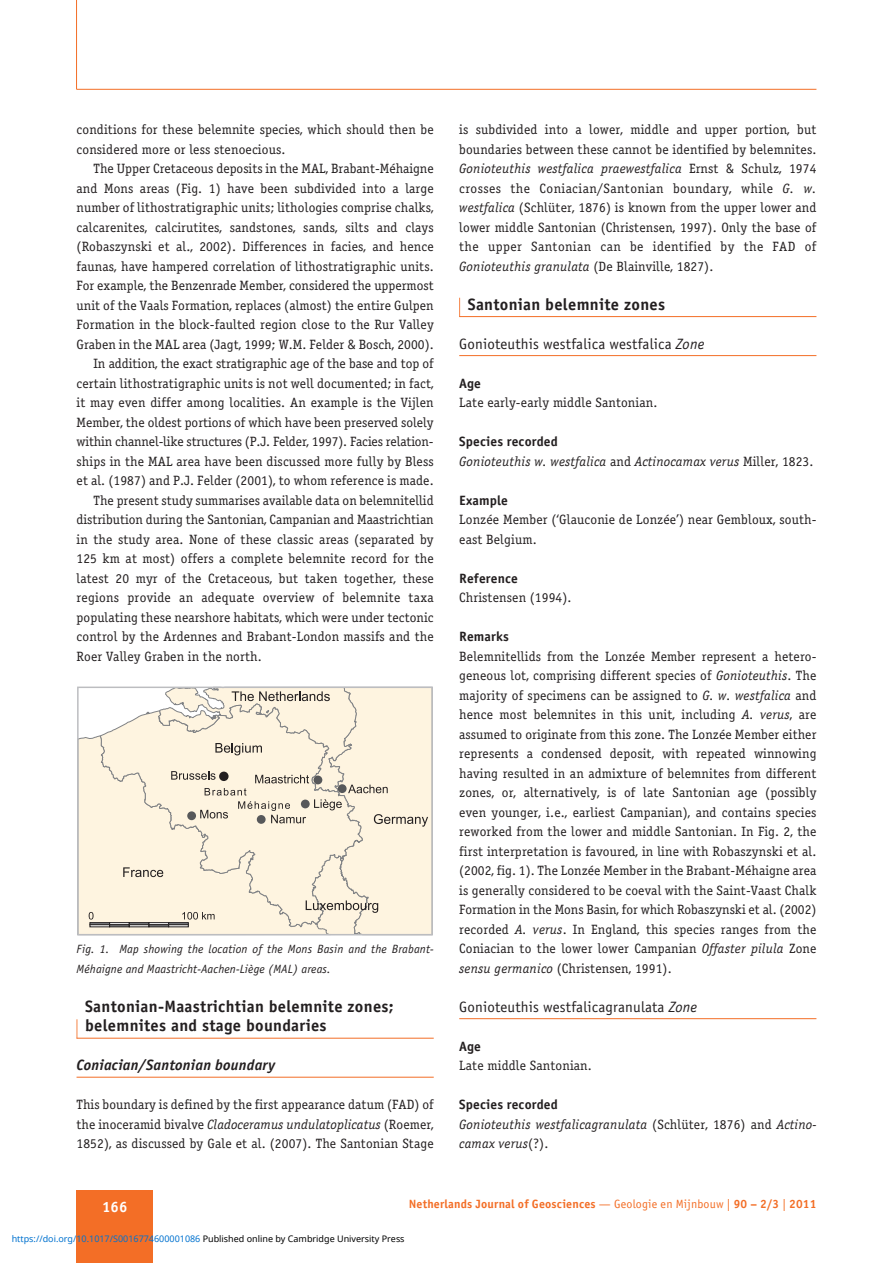
<style>
.page{position:relative;width:893px;height:1263px;background:#fff}
.page>*{position:absolute;margin:0;border:0;box-sizing:border-box;transform-origin:0 0}
.t1{font:16.5px/19.5px "Officina Sans Bold ITC";letter-spacing:.02em;color:#231f20}
.t2{font:15px "Officina Sans Book ITC";letter-spacing:.01em;color:#231f20}
.t3{font:italic 15px "Officina Sans Bold ITC";letter-spacing:.01em;color:#231f20}
.t4{font:15px "Officina Sans Bold ITC";color:#fff}
.t5{font:13.5px/19.5px "Officina Serif Book ITC";letter-spacing:.01em;color:#231f20;text-align:justify}
.t6{font:italic 13.5px/19.5px "Officina Serif Book ITC";letter-spacing:.01em;color:#231f20}
.t7{font:13.5px "Officina Serif Book ITC";letter-spacing:-.01em;color:#231f20}
.t8{font:13.5px "Officina Sans Bold ITC";letter-spacing:.01em;color:#231f20}
.t9{font:italic 12px/19.5px "Officina Sans Book ITC";letter-spacing:.01em;color:#231f20}
.t10{font:12px "Officina Sans Bold ITC";letter-spacing:.015em;color:#f36e26}
.t11{font:9px "Noto Sans";color:#0172cf}
.s1{font-style:italic}
.s2{font-style:normal}
.s3{font-family:"Officina Sans Book ITC"}
.s4{color:#000}
</style>
<div class="page">
<div style="left:77px;top:1191px;width:76px;height:72px;background:#f36e26"></div>
<svg style="left:77px;top:1019px;width:1px;height:19px"></svg>
<hr style="left:77px;top:1038px;width:357px;height:1px;background:#f36e26">
<hr style="left:77px;top:1077px;width:357px;height:1px;background:#f36e26">
<svg style="left:459px;top:298px;width:1px;height:18px"></svg>
<hr style="left:459px;top:316px;width:357px;height:1px;background:#f36e26">
<hr style="left:459px;top:355px;width:357px;height:1px;background:#f36e26">
<hr style="left:459px;top:1018px;width:357px;height:1px;background:#f36e26">
<hr style="left:77px;top:89px;width:739px;height:1px;background:#f36e26">
<hr style="left:76px;top:0;width:1px;height:89px;background:#f36e26">
<div style="left:79px;top:735px;width:44px;height:198px;background:#fef4e0"></div>
<svg style="left:99px;top:724px;width:24px;height:204px;background:#faf1de"></svg>
<div style="left:90px;top:922px;width:20px;height:3px;background:#808285;border:1px solid #231f20"></div>
<div style="left:90px;top:924px;width:20px;height:3px;background:#fff;border:1px solid #231f20"></div>
<div style="left:109px;top:922px;width:20px;height:3px;background:#fff;border:1px solid #231f20"></div>
<div style="left:109px;top:924px;width:20px;height:3px;background:#808285;border:1px solid #231f20"></div>
<svg style="left:89px;top:912px;width:5px;height:7px"></svg>
<svg style="left:123px;top:687px;width:310px;height:249px;background:#f2e9d7"></svg>
<p class="t5" style="left:77px;top:121px;width:359px">conditions for these belemnite species, which should then be considered more or less stenoecious.</p>
<p class="t5" style="left:94px;top:160px;width:342px">The Upper Cretaceous deposits in the MAL, Brabant-Méhaigne</p>
<p class="t5" style="left:77px;top:180px;width:359px">and Mons areas (Fig. 1) have been subdivided into a large</p>
<p class="t5" style="left:77px;top:199px;width:359px">number of lithostratigraphic units; lithologies comprise chalks,</p>
<p class="t5" style="left:77px;top:219px;width:359px">calcarenites, calcirutites, sandstones, sands, silts and clays</p>
<p class="t5" style="left:77px;top:238px;width:359px">(Robaszynski et al., 2002). Differences in facies, and hence</p>
<p class="t5" style="left:77px;top:258px;width:359px">faunas, have hampered correlation of lithostratigraphic units.</p>
<p class="t5" style="left:77px;top:277px;width:359px">For example, the Benzenrade Member, considered the uppermost</p>
<p class="t5" style="left:77px;top:297px;width:359px">unit of the Vaals Formation, replaces (almost) the entire Gulpen</p>
<p class="t5" style="left:77px;top:316px;width:359px">Formation in the block-faulted region close to the Rur Valley</p>
<p class="t5" style="left:77px;top:336px;width:359px">Graben in the MAL area (Jagt, 1999; W.M. Felder &amp; Bosch, 2000).</p>
<p class="t5" style="left:94px;top:355px;width:342px">In addition, the exact stratigraphic age of the base and top of</p>
<p class="t5" style="left:77px;top:375px;width:359px">certain lithostratigraphic units is not well documented; in fact,</p>
<p class="t5" style="left:77px;top:394px;width:359px">it may even differ among localities. An example is the Vijlen</p>
<p class="t5" style="left:77px;top:414px;width:359px">Member, the oldest portions of which have been preserved solely</p>
<p class="t7" style="left:77px;top:437px;width:359px">within channel-like structures (P.J. Felder, 1997). Facies relation -</p>
<p class="t5" style="left:77px;top:453px;width:359px">ships in the MAL area have been discussed more fully by Bless</p>
<p class="t5" style="left:77px;top:472px;width:359px">et al. (1987) and P.J. Felder (2001), to whom reference is made.</p>
<p class="t5" style="left:94px;top:492px;width:342px">The present study summarises available data on belemnitellid</p>
<p class="t5" style="left:77px;top:511px;width:359px">distribution during the Santonian, Campanian and Maastrichtian</p>
<p class="t5" style="left:77px;top:531px;width:359px">in the study area. None of these classic areas (separated by</p>
<p class="t5" style="left:77px;top:550px;width:359px">125 km at most) offers a complete belemnite record for the</p>
<p class="t5" style="left:77px;top:570px;width:359px">latest 20 myr of the Cretaceous, but taken together, these</p>
<p class="t5" style="left:77px;top:589px;width:359px">regions provide an adequate overview of belemnite taxa</p>
<p class="t5" style="left:77px;top:609px;width:359px">populating these nearshore habitats, which were under tectonic</p>
<p class="t5" style="left:77px;top:628px;width:359px">control by the Ardennes and Brabant-London massifs and the</p>
<p class="t5" style="left:77px;top:648px;width:187px">Roer Valley Graben in the north.</p>
<p class="t9" style="left:77px;top:940px;width:359px">Fig. 1. Map showing the location of the Mons Basin and the Brabant-<br>Méhaigne and Maastricht-Aachen-Liège (MAL) areas.</p>
<p class="t1" style="left:85px;top:998px;width:310px">Santonian-Maastrichtian belemnite zones; belemnites and stage boundaries</p>
<p class="t3" style="left:77px;top:1059px;width:200px">Coniacian/Santonian boundary</p>
<p class="t5" style="left:77px;top:1096px;width:359px">This boundary is defined by the first appearance datum (FAD) of the inoceramid bivalve <span class="s1">Cladoceramus undulatoplicatus</span> (Roemer, 1852), as discussed by Gale et al. (2007). The Santonian Stage</p>
<p class="t5" style="left:459px;top:121px;width:359px">is subdivided into a lower, middle and upper portion, but boundaries between these cannot be identified by belemnites.<br><span class="s1">Gonioteuthis westfalica praewestfalica</span> Ernst &amp; Schulz, 1974 crosses the Coniacian/Santonian boundary, while <span class="s1">G. w. westfalica</span> (Schlüter, 1876) is known from the upper lower and lower middle Santonian (Christensen, 1997). Only the base of the upper Santonian can be identified by the FAD of <span class="s1">Gonioteuthis granulata</span> (De Blainville, 1827).</p>
<p class="t1" style="left:468px;top:296px;width:199px">Santonian belemnite zones</p>
<p class="t2" style="left:459px;top:338px;width:247px">Gonioteuthis westfalica westfalica <span class="s1">Zone</span></p>
<p class="t8" style="left:459px;top:378px;width:23px">Age</p>
<p class="t5" style="left:459px;top:394px;width:200px">Late early-early middle Santonian.</p>
<p class="t8" style="left:459px;top:436px;width:100px">Species recorded</p>
<p class="t6" style="left:459px;top:453px;width:356px">Gonioteuthis w. westfalica <span class="s2">and</span> Actinocamax verus <span class="s2">Miller, 1823.</span></p>
<p class="t8" style="left:459px;top:495px;width:50px">Example</p>
<p class="t5" style="left:459px;top:511px;width:359px">Lonzée Member (‘Glauconie de Lonzée’) near Gembloux, south - east Belgium.</p>
<p class="t8" style="left:459px;top:573px;width:60px">Reference</p>
<p class="t5" style="left:459px;top:589px;width:114px">Christensen (1994).</p>
<p class="t8" style="left:459px;top:631px;width:51px">Remarks</p>
<p class="t5" style="left:459px;top:648px;width:359px">Belemnitellids from the Lonzée Member represent a hetero - geneous lot, comprising different species of <span class="s1">Gonioteuthis</span>. The majority of specimens can be assigned to <span class="s1">G. w. westfalica</span> and hence most belemnites in this unit, including <span class="s1">A. verus</span>, are assumed to originate from this zone. The Lonzée Member either represents a condensed deposit, with repeated winnowing having resulted in an admixture of belemnites from different zones, or, alternatively, is of late Santonian age (possibly even younger, i.e., earliest Campanian), and contains species reworked from the lower and middle Santonian. In Fig. 2, the first interpretation is favoured, in line with Robaszynski et al. (2002, fig. 1). The Lonzée Member in the Brabant-Méhaigne area is generally considered to be coeval with the Saint-Vaast Chalk Formation in the Mons Basin, for which Robaszynski et al. (2002) recorded <span class="s1">A. verus</span>. In England, this species ranges from the Coniacian to the lower lower Campanian <span class="s1">Offaster pilula</span> Zone <span class="s1">sensu germanico</span> (Christensen, 1991).</p>
<p class="t2" style="left:459px;top:1001px;width:239px">Gonioteuthis westfalicagranulata <span class="s1">Zone</span></p>
<p class="t8" style="left:459px;top:1041px;width:23px">Age</p>
<p class="t5" style="left:459px;top:1057px;width:134px">Late middle Santonian.</p>
<p class="t8" style="left:459px;top:1099px;width:100px">Species recorded</p>
<p class="t6" style="left:459px;top:1116px;width:359px">Gonioteuthis westfalicagranulata <span class="s2">(Schlüter, 1876) and</span> Actino - camax verus<span class="s2">(?).</span></p>
<p class="t4" style="left:102px;top:1201px;width:27px">166</p>
<p class="t10" style="left:409px;top:1199px;width:409px">Netherlands Journal of Geosciences <span class="s3">— Geologie en Mijnbouw |</span> 90 – 2/3 <span class="s3">|</span> 2011</p>
<p class="t11" style="left:12px;top:1232px;width:394px">https://doi.org/10.1017/S0016774600001086 <span class="s4">Published online by Cambridge University Press</span></p>
</div>
